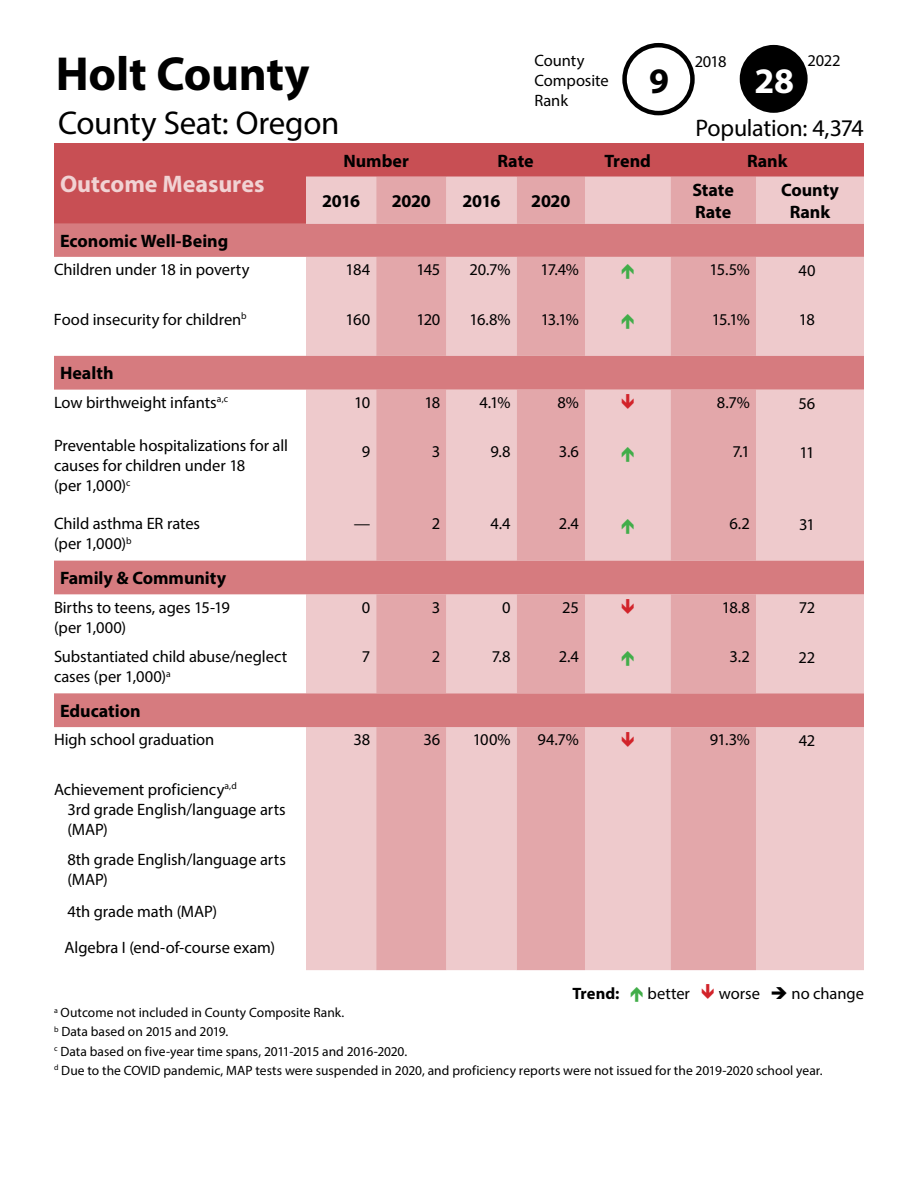
<style>
.page{position:relative;width:918px;height:1188px;background:#fff}
.page>*{position:absolute;margin:0;border:0;box-sizing:border-box;transform-origin:0 0}
.t1{font:700 48px "Myriad Pro";letter-spacing:-.005em;color:#000}
.t2{font:700 36px "Myriad Pro";color:#fff}
.t3{font:700 36px "Myriad Pro";color:#000}
.t4{font:33px "Myriad Pro";letter-spacing:-.01em;color:#000}
.t5{font:24px "Myriad Pro";letter-spacing:-.01em;color:#000}
.t6{font:700 24px "Myriad Pro";color:#f1d3d4}
.t7{font:700 18px/21.6px "Myriad Pro";color:#000}
.t8{font:16.5px/19.8px "Myriad Pro";letter-spacing:-.005em;color:#000}
.t9{font:700 16.5px "Myriad Pro";color:#000}
.t10{font:13.5px/19.2px "Myriad Pro";color:#000}
</style>
<div class="page">
<div style="left:54px;top:143px;width:810px;height:81px;background:#c84f54"></div>
<div style="left:306px;top:177px;width:558px;height:793px;background:#eecacc"></div>
<svg style="left:376px;top:177px;width:380px;height:793px;background:#e7b5b7"></svg>
<svg style="left:54px;top:224px;width:810px;height:503px"></svg>
<div style="left:740px;top:45px;width:68px;height:68px;background:#000;border-radius:50%"></div>
<div style="left:622px;top:43px;width:73px;height:72px;border:4px solid #000;border-radius:50%"></div>
<svg style="left:622px;top:264px;width:12px;height:15px"></svg>
<svg style="left:622px;top:314px;width:12px;height:15px"></svg>
<svg style="left:622px;top:394px;width:12px;height:15px"></svg>
<svg style="left:622px;top:446px;width:12px;height:15px"></svg>
<svg style="left:622px;top:518px;width:12px;height:15px"></svg>
<svg style="left:622px;top:599px;width:12px;height:15px"></svg>
<svg style="left:622px;top:651px;width:12px;height:15px"></svg>
<svg style="left:622px;top:732px;width:12px;height:15px"></svg>
<h1 class="t1" style="left:56px;top:42px;width:255px">Holt County</h1>
<h3 class="t4" style="left:58px;top:103px;width:283px">County Seat: Oregon</h3>
<p class="t8" style="left:535px;top:51px;width:51px">County</p>
<p class="t8" style="left:695px;top:51px;width:33px">2018</p>
<p class="t8" style="left:535px;top:70px;width:76px">Composite<br>Rank</p>
<h2 class="t3" style="left:649px;top:57px;width:21px">9</h2>
<p class="t8" style="left:808px;top:51px;width:34px">2022</p>
<h2 class="t2" style="left:754px;top:57px;width:41px">28</h2>
<h3 class="t5" style="left:695px;top:113px;width:170px">Population: 4,374</h3>
<h3 class="t6" style="left:60px;top:169px;width:206px">Outcome Measures</h3>
<p class="t7" style="left:343px;top:149px;width:67px">Number</p>
<p class="t7" style="left:498px;top:149px;width:38px">Rate</p>
<p class="t7" style="left:605px;top:149px;width:48px">Trend</p>
<p class="t7" style="left:747px;top:149px;width:42px">Rank</p>
<p class="t7" style="left:322px;top:190px;width:40px">2016</p>
<p class="t7" style="left:392px;top:190px;width:41px">2020</p>
<p class="t7" style="left:462px;top:190px;width:40px">2016</p>
<p class="t7" style="left:531px;top:190px;width:41px">2020</p>
<p class="t7" style="left:693px;top:179px;width:43px">State<br>Rate</p>
<p class="t7" style="left:781px;top:179px;width:59px;text-align:center">County<br>Rank</p>
<p class="t7" style="left:60px;top:229px;width:170px">Economic Well-Being</p>
<p class="t8" style="left:54px;top:260px;width:197px">Children under 18 in poverty</p>
<p class="t8" style="left:346px;top:260px;width:26px">184</p>
<p class="t8" style="left:416px;top:260px;width:25px">145</p>
<p class="t8" style="left:470px;top:260px;width:43px">20.7%</p>
<p class="t8" style="left:541px;top:260px;width:40px">17.4%</p>
<p class="t8" style="left:710px;top:260px;width:42px">15.5%</p>
<p class="t8" style="left:798px;top:260px;width:19px">40</p>
<p class="t8" style="left:54px;top:309px;width:194px">Food insecurity for children<sup>b</sup></p>
<p class="t8" style="left:346px;top:309px;width:26px">160</p>
<p class="t8" style="left:417px;top:309px;width:25px">120</p>
<p class="t8" style="left:470px;top:309px;width:43px">16.8%</p>
<p class="t8" style="left:541px;top:309px;width:40px">13.1%</p>
<p class="t8" style="left:712px;top:309px;width:40px">15.1%</p>
<p class="t8" style="left:799px;top:310px;width:17px">18</p>
<p class="t7" style="left:60px;top:362px;width:55px">Health</p>
<p class="t8" style="left:54px;top:392px;width:176px">Low birthweight infants<sup>a,c</sup></p>
<p class="t8" style="left:354px;top:392px;width:18px">10</p>
<p class="t8" style="left:424px;top:392px;width:17px">18</p>
<p class="t8" style="left:479px;top:392px;width:33px">4.1%</p>
<p class="t8" style="left:558px;top:392px;width:23px">8%</p>
<p class="t8" style="left:717px;top:392px;width:35px">8.7%</p>
<p class="t8" style="left:799px;top:393px;width:18px">56</p>
<p class="t8" style="left:54px;top:436px;width:236px">Preventable hospitalizations for all causes for children under 18<br>(per 1,000)<sup>c</sup></p>
<p class="t8" style="left:362px;top:442px;width:10px">9</p>
<p class="t8" style="left:432px;top:442px;width:10px">3</p>
<p class="t8" style="left:491px;top:442px;width:21px">9.8</p>
<p class="t8" style="left:559px;top:442px;width:22px">3.6</p>
<p class="t8" style="left:733px;top:442px;width:19px">7.1</p>
<p class="t8" style="left:799px;top:443px;width:17px">11</p>
<p class="t8" style="left:54px;top:514px;width:148px">Child asthma ER rates (per 1,000)<sup>b</sup></p>
<p class="t8" style="left:354px;top:514px;width:18px">—</p>
<p class="t8" style="left:432px;top:514px;width:10px">2</p>
<p class="t8" style="left:490px;top:514px;width:22px">4.4</p>
<p class="t8" style="left:559px;top:514px;width:22px">2.4</p>
<p class="t8" style="left:729px;top:514px;width:22px">6.2</p>
<p class="t8" style="left:799px;top:515px;width:17px">31</p>
<p class="t7" style="left:60px;top:567px;width:168px">Family &amp; Community</p>
<p class="t8" style="left:54px;top:597px;width:177px">Births to teens, ages 15-19 (per 1,000)</p>
<p class="t8" style="left:362px;top:597px;width:10px">0</p>
<p class="t8" style="left:432px;top:597px;width:10px">3</p>
<p class="t8" style="left:502px;top:597px;width:10px">0</p>
<p class="t8" style="left:562px;top:597px;width:18px">25</p>
<p class="t8" style="left:722px;top:597px;width:30px">18.8</p>
<p class="t8" style="left:799px;top:598px;width:18px">72</p>
<p class="t8" style="left:54px;top:647px;width:235px">Substantiated child abuse/neglect cases (per 1,000)<sup>a</sup></p>
<p class="t8" style="left:362px;top:647px;width:10px">7</p>
<p class="t8" style="left:432px;top:647px;width:10px">2</p>
<p class="t8" style="left:492px;top:647px;width:20px">7.8</p>
<p class="t8" style="left:559px;top:647px;width:22px">2.4</p>
<p class="t8" style="left:730px;top:647px;width:22px">3.2</p>
<p class="t8" style="left:799px;top:647px;width:18px">22</p>
<p class="t7" style="left:60px;top:700px;width:82px">Education</p>
<p class="t8" style="left:54px;top:730px;width:162px">High school graduation</p>
<p class="t8" style="left:353px;top:730px;width:18px">38</p>
<p class="t8" style="left:424px;top:730px;width:18px">36</p>
<p class="t8" style="left:473px;top:730px;width:39px">100%</p>
<p class="t8" style="left:537px;top:730px;width:43px">94.7%</p>
<p class="t8" style="left:710px;top:730px;width:42px">91.3%</p>
<p class="t8" style="left:799px;top:731px;width:18px">42</p>
<p class="t8" style="left:68px;top:779px;width:220px;text-indent:-13px">Achievement proficiency<sup>a,d<br></sup>3rd grade English/language arts (MAP)</p>
<p class="t8" style="left:68px;top:849px;width:220px">8th grade English/language arts (MAP)</p>
<p class="t8" style="left:64px;top:893px;width:212px;line-height:36px">4th grade math (MAP)<br>Algebra I (end-of-course exam)</p>
<p class="t9" style="left:572px;top:983px;width:48px">Trend:</p>
<p class="t8" style="left:648px;top:983px;width:44px">better</p>
<p class="t8" style="left:719px;top:983px;width:147px">worse ➔ no change</p>
<p class="t10" style="left:54px;top:1003px;width:770px"><sup>a</sup> Outcome not included in County Composite Rank.<br><sup>b</sup> Data based on 2015 and 2019.<br><sup>c</sup> Data based on five-year time spans, 2011-2015 and 2016-2020.<br><sup>d</sup> Due to the COVID pandemic, MAP tests were suspended in 2020, and proficiency reports were not issued for the 2019-2020 school year.</p>
</div>
